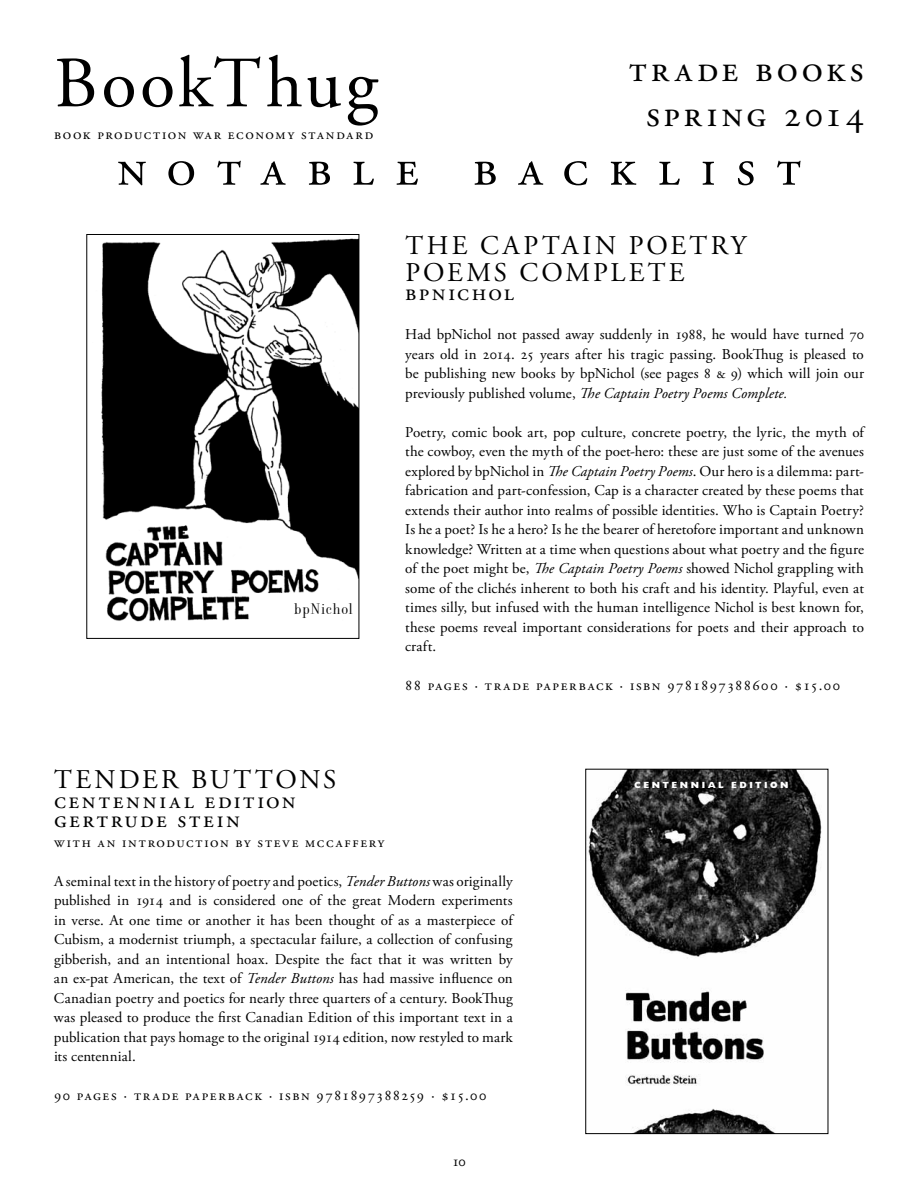
<style>
.page{position:relative;width:918px;height:1188px;background:#fff}
.page>*{position:absolute;margin:0;border:0;box-sizing:border-box;transform-origin:0 0}
.t1{font:72px "Adobe Garamond Pro";letter-spacing:.04em;color:#000}
.t2{font:52.5px "Adobe Garamond Pro";letter-spacing:.395em;color:#000}
.t3{font:37.5px/45px "Adobe Garamond Pro";letter-spacing:.095em;color:#000;text-align:center}
.t4{font:27px/27px "Adobe Garamond Pro";letter-spacing:.315em;color:#000}
.t5{font:24px/19.5px "Adobe Garamond Pro";letter-spacing:.11em;color:#000}
.t6{font:24px "Adobe Garamond Pro";letter-spacing:.085em;color:#000}
.t7{font:16.8px "Filosofia Grand";letter-spacing:.05em;color:#000}
.t8{font:15px/19.5px "Adobe Garamond Pro";letter-spacing:.095em;color:#000;text-align:justify}
.t9{font:15px "Adobe Garamond Pro";letter-spacing:.12em;color:#000}
.t10{font:800 9px "Gill Sans Std";letter-spacing:.28em;color:#fff}
.s1{font-style:italic}
</style>
<div class="page">
<img style="left:101px;top:238px;width:256px;height:384px">
<div style="left:86px;top:234px;width:273px;height:405px;border:1px solid #000"></div>
<img style="left:588px;top:771px;width:234px;height:361px">
<div style="left:585px;top:769px;width:243px;height:365px;border:1px solid #000"></div>
<h1 class="t1" style="left:54px;top:40px;width:326px">BookThug</h1>
<p class="t8" style="left:54px;top:125px;width:321px">book production war economy standard</p>
<h3 class="t3" style="left:629px;top:48px;width:236px">trade books spring 2014</h3>
<h2 class="t2" style="left:117px;top:136px;width:686px">notable backlist</h2>
<p class="t7" style="left:294px;top:600px;width:60px">bpNichol</p>
<h3 class="t4" style="left:405px;top:233px;width:342px">the captain poetry poems com</h3>
<h3 class="t4" style="left:593px;top:260px;width:89px">plete</h3>
<h3 class="t6" style="left:405px;top:278px;width:110px">bpnichol</h3>
<p class="t8" style="left:405px;top:325px;width:460px">H ad bpNichol not passed away suddenly in 1988, he would have turned 70 years old in 2014. 25 years after his tragic passing. BookThug is pleased to be publishing new books by bpNichol (see pages 8 &amp; 9) which will join our previously published volume, <span class="s1">The Captain Poetry Poems Complete.</span></p>
<p class="t8" style="left:405px;top:423px;width:462px">Poetry, comic book art, pop culture, concrete poetry, the lyric, the myth of the cowboy, even the myth of the poet-hero: these are just some of the avenues explored by bpNichol in <span class="s1">The Captain Poetry Poems</span>. Our hero is a dilemma: part&shy;fabrication and part-confession, Cap is a character created by these poems that extends their author into realms of possible identities. Who is Captain Poetry?<br>Is he a poet? Is he a hero? Is he the bearer of heretofore important and unknown knowledge? Written at a time when questions about what poetry and the figure of the poet might be, <span class="s1">The Captain Poetry Poems</span> showed Nichol grappling with some of the clichés inherent to both his craft and his identity. Playful, even at times silly, but infused with the human intelligence Nichol is best known for, these poems reveal important considerations for poets and their approach to craft.</p>
<p class="t8" style="left:405px;top:676px;width:436px">88 pages · trade paperback · ISBN 9781897388600 · $15.00</p>
<h3 class="t4" style="left:54px;top:767px;width:22px">TENDER</h3>
<h3 class="t4" style="left:191px;top:767px;width:41px">BUTT</h3>
<h3 class="t4" style="left:276px;top:767px;width:43px">ONS</h3>
<h3 class="t5" style="left:54px;top:791px;width:243px">centennial edition gertrude stein</h3>
<p class="t9" style="left:54px;top:833px;width:332px">with an introduction by steve mccaffery</p>
<p class="t8" style="left:54px;top:872px;width:462px">A seminal text in the history of poetry and poetics, <span class="s1">Tender Buttons</span> was originally published in 1914 and is considered one of the great Modern experiments in verse. At one time or another it has been thought of as a masterpiece of Cubism, a modernist triumph, a spectacular failure, a collection of confusing gibberish, and an intentional hoax. D espite the fact that it was written by an ex-pat American, the text of <span class="s1">Tender Buttons</span> has had massive influence on Canadian poetry and poetics for nearly three quarters of a century. BookThug was pleased to produce the first Canadian Edition of this important text in a publication that pays homage to the original 1914 edition, now restyled to mark its centennial.</p>
<p class="t8" style="left:54px;top:1086px;width:434px">90 pages · trade paperback · ISBN 9781897388259 · $15.00</p>
<p class="t8" style="left:452px;top:1152px;width:15px">10</p>
<p class="t10" style="left:634px;top:779px;width:156px">CENTENNIAL EDITION</p>
</div>
